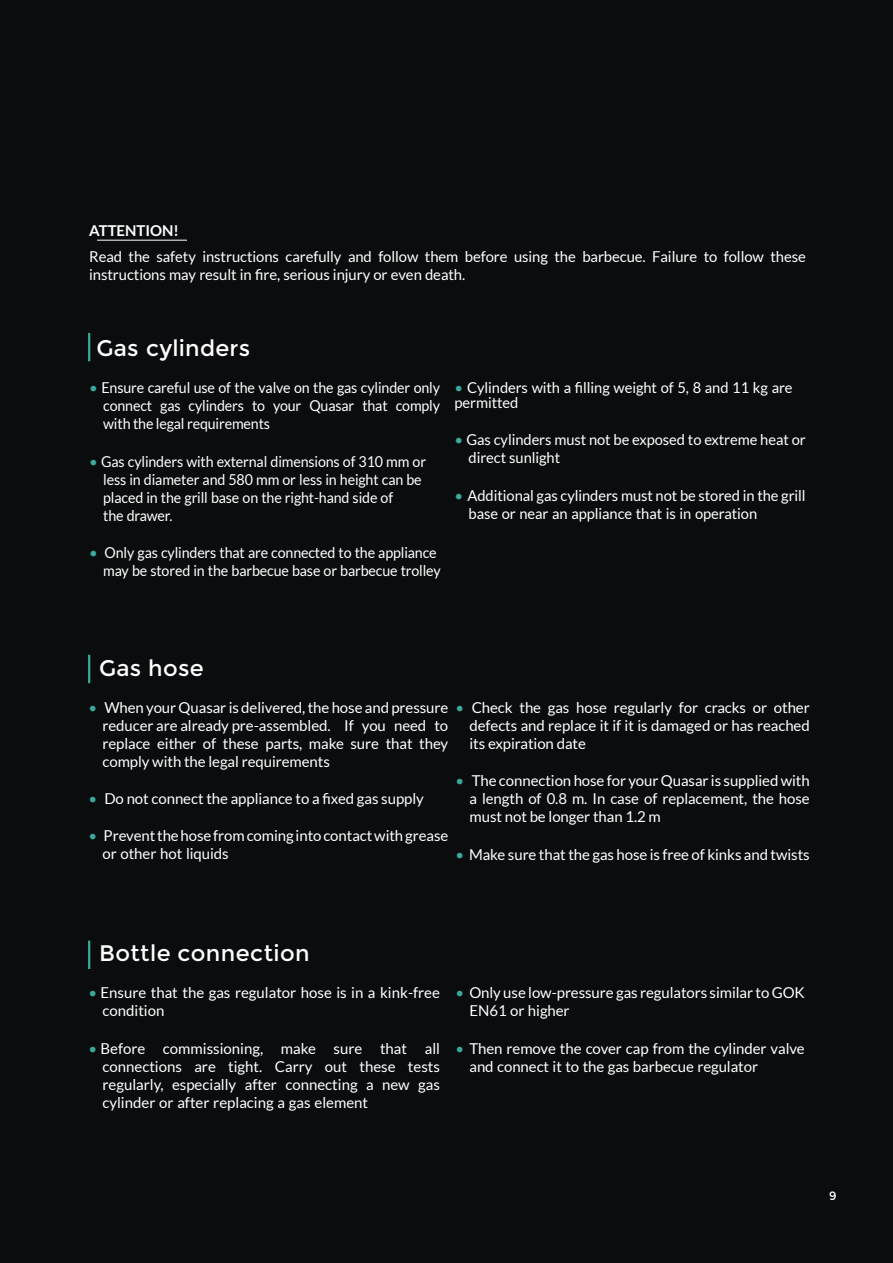
<style>
.page{position:relative;width:893px;height:1263px;background:#0a0c0e}
.page>*{position:absolute;margin:0;border:0;box-sizing:border-box;transform-origin:0 0}
.t1{font:22.5px "Montserrat";letter-spacing:.015em;color:#fff}
.t2{font:15px/18px "Lato";letter-spacing:-.005em;color:#fff}
.t3{font:15px/18px "Lato";letter-spacing:-.005em;color:#fff;text-align:justify;scale:.95 1}
.t4{font:700 15px "Lato";color:#fff}
.t5{font:12px "Montserrat";color:#fff}
.s1{color:#39a99e}
</style>
<div class="page">
<hr style="left:97px;top:240px;width:90px;height:1px;background:#fff">
<hr style="left:88px;top:333px;width:2px;height:28px;background:#39a99e">
<hr style="left:88px;top:655px;width:2px;height:28px;background:#39a99e">
<hr style="left:88px;top:940px;width:2px;height:29px;background:#39a99e">
<p class="t4" style="left:89px;top:222px;width:91px">ATTENTION!</p>
<p class="t2" style="left:89px;top:247px;width:718px">Read the safety instructions carefully and follow them before using the barbecue. Failure to follow these instructions may result in fire, serious injury or even death.</p>
<h1 class="t1" style="left:97px;top:335px;width:155px">Gas cylinders</h1>
<p class="t3" style="left:103px;top:379px;width:356px;text-indent:-14px"><span class="s1">•</span> Ensure careful use of the valve on the gas cylinder only connect gas cylinders to your Quasar that comply with the legal requirements</p>
<p class="t3" style="left:103px;top:452px;width:341px;text-align:left;text-indent:-14px"><span class="s1">•</span> Gas cylinders with external dimensions of 310 mm or less in diameter and 580 mm or less in height can be placed in the grill base on the right-hand side of<br>the drawer.</p>
<p class="t3" style="left:89px;top:544px;width:372px;text-align:right"><span class="s1">•</span> Only gas cylinders that are connected to the appliance may be stored in the barbecue base or barbecue trolley</p>
<p class="t2" style="left:455px;top:380px;width:340px;line-height:15px"><span class="s1">•</span> Cylinders with a filling weight of 5, 8 and 11 kg are permitted</p>
<p class="t2" style="left:469px;top:431px;width:339px;text-indent:-14px"><span class="s1">•</span> Gas cylinders must not be exposed to extreme heat or direct sunlight</p>
<p class="t2" style="left:469px;top:486px;width:339px;text-indent:-14px"><span class="s1">•</span> Additional gas cylinders must not be stored in the grill base or near an appliance that is in operation</p>
<h1 class="t1" style="left:99px;top:655px;width:106px">Gas hose</h1>
<p class="t2" style="left:102px;top:698px;width:347px;text-align:justify;text-indent:-14px"><span class="s1">•</span> When your Quasar is delivered, the hose and pressure reducer are already pre-assembled. If you need to replace either of these parts, make sure that they comply with the legal requirements</p>
<p class="t2" style="left:88px;top:789px;width:337px"><span class="s1">•</span> Do not connect the appliance to a fixed gas supply</p>
<p class="t2" style="left:102px;top:827px;width:347px;text-indent:-14px"><span class="s1">•</span> Prevent the hose from coming into contact with grease or other hot liquids</p>
<p class="t2" style="left:469px;top:698px;width:342px;text-align:justify;text-indent:-14px"><span class="s1">•</span> Check the gas hose regularly for cracks or other defects and replace it if it is damaged or has reached its expiration date</p>
<p class="t2" style="left:469px;top:772px;width:342px;text-align:justify;text-indent:-14px"><span class="s1">•</span> The connection hose for your Quasar is supplied with a length of 0.8 m. In case of replacement, the hose must not be longer than 1.2 m</p>
<p class="t2" style="left:455px;top:845px;width:356px"><span class="s1">•</span> Make sure that the gas hose is free of kinks and twists</p>
<h1 class="t1" style="left:99px;top:940px;width:212px">Bottle connection</h1>
<p class="t2" style="left:102px;top:984px;width:339px;text-indent:-14px"><span class="s1">•</span> Ensure that the gas regulator hose is in a kink-free condition</p>
<p class="t2" style="left:102px;top:1039px;width:339px;text-align:justify;text-indent:-14px"><span class="s1">•</span> Before commissioning, make sure that all connections are tight. Carry out these tests regularly, especially after connecting a new gas cylinder or after replacing a gas element</p>
<p class="t2" style="left:469px;top:984px;width:337px;text-indent:-14px"><span class="s1">•</span> Only use low-pressure gas regulators similar to GOK<br>EN61 or higher</p>
<p class="t2" style="left:469px;top:1039px;width:337px;text-indent:-14px"><span class="s1">•</span> Then remove the cover cap from the cylinder valve and connect it to the gas barbecue regulator</p>
<p class="t5" style="left:829px;top:1188px;width:9px">9</p>
</div>
